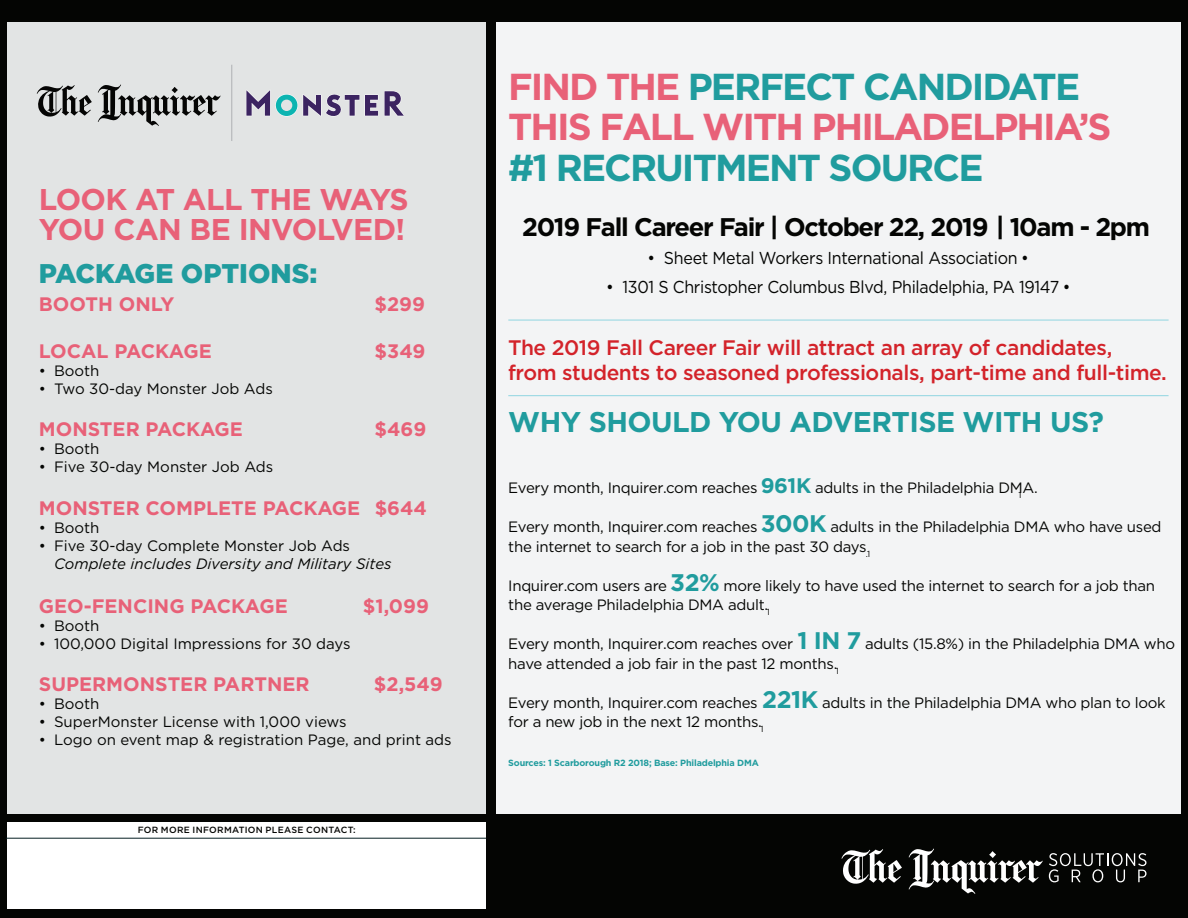
<style>
.page{position:relative;width:1188px;height:918px;background:#040503}
.page>*{position:absolute;margin:0;border:0;box-sizing:border-box;transform-origin:0 0}
.t1{font:700 37.5px/40.5px "Gotham";letter-spacing:-.05em;color:#e86178}
.t2{font:700 37.5px "Gotham";letter-spacing:-.05em;color:#209c9e}
.t3{font:700 30px/29.5px "Gotham";letter-spacing:-.02em;color:#e86178}
.t4{font:700 28.5px "Gotham";letter-spacing:-.02em;color:#209c9e}
.t5{font:900 27px "Gotham";color:#209c9e}
.t6{font:700 25.5px "Gotham";letter-spacing:-.05em;color:#040503}
.t7{font:500 21px/25.2px "Gotham";letter-spacing:-.02em;color:#d3232a}
.t8{font:700 19.5px "Gotham";color:#e86178}
.t9{font:17.25px "Gotham";letter-spacing:-.02em;color:#040503;scale:.93 1}
.t10{font:15px/19.5px "Gotham";letter-spacing:-.02em;color:#040503}
.t11{font:15px "Gotham";color:#040503}
.t12{font:italic 15px "Gotham";color:#040503}
.t13{font:700 9px "Gotham";letter-spacing:-.02em;color:#209c9e}
.t14{font:500 9px "Gotham";letter-spacing:.035em;color:#040503}
.t15{font:8.7px "Gotham";color:#040503}
.s1{color:#209c9e}
.s2{font-weight:700;font-size:21px;color:#209c9e}
.s3{font-weight:700;font-size:24px;color:#209c9e}
</style>
<div class="page">
<div style="left:8px;top:23px;width:478px;height:791px;background:#e2e4e4"></div>
<div style="left:8px;top:822px;width:478px;height:87px;background:#fff"></div>
<div style="left:496px;top:23px;width:684px;height:791px;background:#f3f4f5"></div>
<svg style="left:1049px;top:853px;width:98px;height:29px"></svg>
<svg style="left:841px;top:849px;width:61px;height:35px"></svg>
<svg style="left:909px;top:849px;width:134px;height:45px"></svg>
<hr style="left:6px;top:838px;width:480px;height:1px;background:#061e23">
<svg style="left:246px;top:90px;width:158px;height:27px"></svg>
<svg style="left:98px;top:84px;width:123px;height:42px"></svg>
<hr style="left:231px;top:65px;width:1px;height:76px;background:#bbbdbf">
<svg style="left:37px;top:85px;width:55px;height:32px"></svg>
<hr style="left:508px;top:395px;width:661px;height:1px;background:#95d7e2">
<hr style="left:508px;top:320px;width:661px;height:1px;background:#95d7e2">
<h2 class="t3" style="left:39px;top:185px;width:371px">LOOK AT ALL THE WAYS<br>YOU CAN BE INVOLVED!</h2>
<h3 class="t5" style="left:39px;top:255px;width:280px">PACKAGE OPTIONS:</h3>
<h3 class="t8" style="left:39px;top:291px;width:137px">BOOTH ONLY</h3>
<h3 class="t8" style="left:375px;top:291px;width:52px">$299</h3>
<h3 class="t8" style="left:39px;top:338px;width:174px">LOCAL PACKAGE</h3>
<h3 class="t8" style="left:375px;top:338px;width:52px">$349</h3>
<p class="t10" style="left:39px;top:360px;width:62px">• Booth</p>
<p class="t11" style="left:39px;top:379px;width:236px">• Two 30-day Monster Job Ads</p>
<h3 class="t8" style="left:39px;top:416px;width:206px">MONSTER PACKAGE</h3>
<h3 class="t8" style="left:375px;top:416px;width:53px">$469</h3>
<p class="t10" style="left:39px;top:439px;width:62px">• Booth</p>
<p class="t11" style="left:39px;top:457px;width:236px">• Five 30-day Monster Job Ads</p>
<h3 class="t8" style="left:39px;top:495px;width:390px">MONSTER COMPLETE PACKAGE $644</h3>
<p class="t10" style="left:39px;top:517px;width:62px">• Booth</p>
<p class="t11" style="left:39px;top:536px;width:313px">• Five 30-day Complete Monster Job Ads</p>
<p class="t12" style="left:54px;top:554px;width:339px">Complete includes Diversity and Military Sites</p>
<h3 class="t8" style="left:39px;top:593px;width:250px">GEO-FENCING PACKAGE</h3>
<h3 class="t8" style="left:363px;top:593px;width:68px">$1,099</h3>
<p class="t10" style="left:39px;top:615px;width:62px">• Booth</p>
<p class="t11" style="left:39px;top:634px;width:313px">• 100,000 Digital Impressions for 30 days</p>
<h3 class="t8" style="left:39px;top:671px;width:272px">SUPERMONSTER PARTNER</h3>
<h3 class="t8" style="left:374px;top:671px;width:70px">$2,549</h3>
<p class="t10" style="left:39px;top:694px;width:62px">• Booth</p>
<p class="t11" style="left:39px;top:712px;width:309px">• SuperMonster License with 1,000 views</p>
<p class="t11" style="left:39px;top:730px;width:414px">• Logo on event map &amp; registration Page, and print ads</p>
<p class="t14" style="left:138px;top:824px;width:220px">FOR MORE INFORMATION PLEASE CONTACT:</p>
<h1 class="t1" style="left:508px;top:66px;width:605px">FIND THE <span class="s1">PERFECT CANDIDATE<br></span>THIS FALL WITH PHILADELPHIA’S</h1>
<h1 class="t2" style="left:508px;top:143px;width:477px">#1 RECRUITMENT SOURCE</h1>
<h3 class="t6" style="left:522px;top:210px;width:630px">2019 Fall Career Fair | October 22, 2019 | 10am - 2pm</h3>
<p class="t9" style="left:648px;top:247px;width:412px">• Sheet Metal Workers International Association •</p>
<p class="t9" style="left:606px;top:276px;width:501px">• 1301 S Christopher Columbus Blvd, Philadelphia, PA 19147 •</p>
<h3 class="t7" style="left:508px;top:335px;width:660px">The 2019 Fall Career Fair will attract an array of candidates,<br>from students to seasoned professionals, part-time and full-time.</h3>
<h3 class="t4" style="left:508px;top:403px;width:597px">WHY SHOULD YOU ADVERTISE WITH US?</h3>
<p class="t10" style="left:508px;top:478px;width:531px">Every month, Inquirer.com reaches <span class="s2">961K</span> adults in the Philadelphia DMA.</p>
<p class="t15" style="left:1018px;top:490px;width:5px">1</p>
<p class="t10" style="left:508px;top:517px;width:655px">Every month, Inquirer.com reaches <span class="s3">300K</span> adults in the Philadelphia DMA who have used the internet to search for a job in the past 30 days<sub>.1</sub></p>
<p class="t10" style="left:508px;top:575px;width:648px">Inquirer.com users are <span class="s3">32%</span> more likely to have used the internet to search for a job than the average Philadelphia DMA adult.<sub>1</sub></p>
<p class="t10" style="left:508px;top:634px;width:668px">Every month, Inquirer.com reaches over <span class="s3">1 IN 7</span> adults (15.8%) in the Philadelphia DMA who have attended a job fair in the past 12 months.<sub>1</sub></p>
<p class="t10" style="left:508px;top:692px;width:659px">Every month, Inquirer.com reaches <span class="s3">221K</span> adults in the Philadelphia DMA who plan to look for a new job in the next 12 months.<sub>1</sub></p>
<p class="t13" style="left:508px;top:757px;width:252px">Sources: 1 Scarborough R2 2018; Base: Philadelphia DMA</p>
</div>
